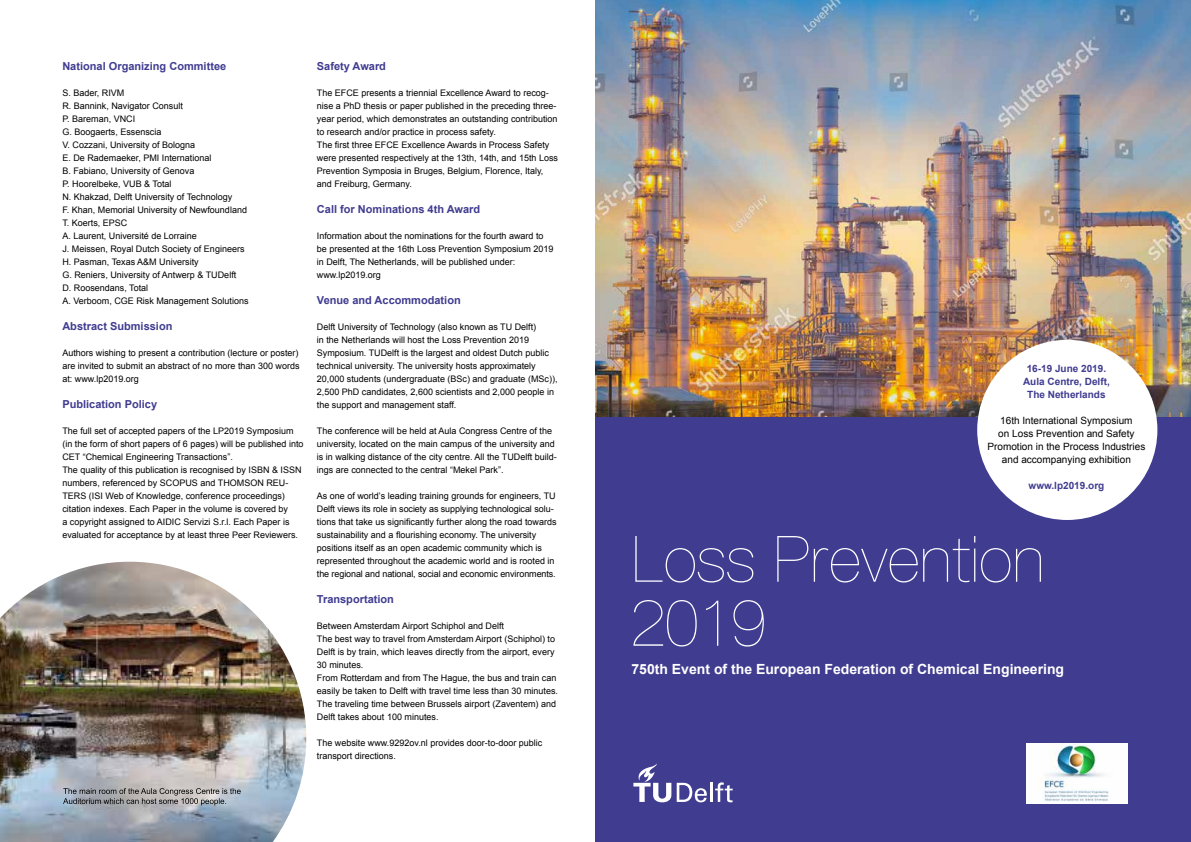
<style>
.page{position:relative;width:1191px;height:842px;background:#fff}
.page>*{position:absolute;margin:0;border:0;box-sizing:border-box;transform-origin:0 0}
.t1{font:200 64px/64px "TU Delft";color:#fff}
.t2{font:700 14px "Arial";color:#fff}
.t3{font:700 11px "Arial";color:#403c90}
.t4{font:10px/13px "Arial";color:#000;text-align:center}
.t5{font:700 10px/13px "Arial";color:#403c90;text-align:center}
.t6{font:9px/13px "Arial";color:#000}
</style>
<div class="page">
<div style="left:595px;top:416px;width:596px;height:426px;background:#403c90"></div>
<img style="left:595px;top:0;width:596px;height:416px">
<svg style="left:633px;top:764px;width:99px;height:38px"></svg>
<img style="left:0;top:562px;width:306px;height:280px">
<svg style="left:63px;top:788px;width:178px;height:17px;background:#97989c"></svg>
<div style="left:977px;top:340px;width:180px;height:180px;background:#fff;border-radius:50%"></div>
<img style="left:1026px;top:744px;width:101px;height:60px">
<p class="t3" style="left:62px;top:59px;width:165px">National Organizing Committee</p>
<p class="t6" style="left:62px;top:87px;width:188px">S. Bader, RIVM<br>R. Bannink, Navigator Consult<br>P. Bareman, VNCI<br>G. Boogaerts, Essenscia<br>V. Cozzani, University of Bologna<br>E. De Rademaeker, PMI International<br>B. Fabiano, University of Genova<br>P. Hoorelbeke, VUB &amp; Total<br>N. Khakzad, Delft University of Technology<br>F. Khan, Memorial University of Newfoundland<br>T. Koerts, EPSC<br>A. Laurent, Université de Lorraine<br>J. Meissen, Royal Dutch Society of Engineers<br>H. Pasman, Texas A&amp;M University<br>G. Reniers, University of Antwerp &amp; TUDelft<br>D. Roosendans, Total<br>A. Verboom, CGE Risk Management Solutions</p>
<p class="t3" style="left:62px;top:319px;width:112px">Abstract Submission</p>
<p class="t6" style="left:62px;top:347px;width:239px;text-align:justify">Authors wishing to present a contribution (lecture or poster) are invited to submit an abstract of no more than 300 words at: www.lp2019.org</p>
<p class="t3" style="left:62px;top:397px;width:96px">Publication Policy</p>
<p class="t6" style="left:62px;top:425px;width:243px">The full set of accepted papers of the LP2019 Symposium (in the form of short papers of 6 pages) will be published into CET “Chemical Engineering Transactions”.<br>The quality of this publication is recognised by ISBN &amp; ISSN numbers, referenced by SCOPUS and THOMSON REU-TERS (ISI Web of Knowledge, conference proceedings) citation indexes. Each Paper in the volume is covered by<br>a copyright assigned to AIDIC Servizi S.r.l. Each Paper is evaluated for acceptance by at least three Peer Reviewers.</p>
<p class="t3" style="left:317px;top:59px;width:71px">Safety Award</p>
<p class="t6" style="left:317px;top:87px;width:243px">The EFCE presents a triennial Excellence Award to recog&shy;nise a PhD thesis or paper published in the preceding three&shy;year period, which demonstrates an outstanding contribution to research and/or practice in process safety.<br>The first three EFCE Excellence Awards in Process Safety were presented respectively at the 13th, 14th, and 15th Loss Prevention Symposia in Bruges, Belgium, Florence, Italy, and Freiburg, Germany.</p>
<p class="t3" style="left:317px;top:202px;width:165px">Call for Nominations 4th Award</p>
<p class="t6" style="left:317px;top:230px;width:238px">Information about the nominations for the fourth award to be presented at the 16th Loss Prevention Symposium 2019 in Delft, The Netherlands, will be published under: www.lp2019.org</p>
<p class="t3" style="left:317px;top:293px;width:145px">Venue and Accommodation</p>
<p class="t6" style="left:317px;top:321px;width:242px">Delft University of Technology (also known as TU Delft)<br>in the Netherlands will host the Loss Prevention 2019<br>Symposium. TUDelft is the largest and oldest Dutch public technical university. The university hosts approximately 20,000 students (undergraduate (BSc) and graduate (MSc)), 2,500 PhD candidates, 2,600 scientists and 2,000 people in the support and management staff.</p>
<p class="t6" style="left:317px;top:425px;width:241px">The conference will be held at Aula Congress Centre of the university, located on the main campus of the university and is in walking distance of the city centre. All the TUDelft build&shy;ings are connected to the central “Mekel Park”.</p>
<p class="t6" style="left:317px;top:490px;width:241px">As one of world’s leading training grounds for engineers, TU Delft views its role in society as supplying technological solu&shy;tions that take us significantly further along the road towards sustainability and a flourishing economy. The university positions itself as an open academic community which is represented throughout the academic world and is rooted in the regional and national, social and economic environments.</p>
<p class="t3" style="left:317px;top:592px;width:79px">Transportation</p>
<p class="t6" style="left:317px;top:620px;width:243px">Between Amsterdam Airport Schiphol and Delft<br>The best way to travel from Amsterdam Airport (Schiphol) to Delft is by train, which leaves directly from the airport, every 30 minutes.<br>From Rotterdam and from The Hague, the bus and train can easily be taken to Delft with travel time less than 30 minutes.<br>The traveling time between Brussels airport (Zaventem) and Delft takes about 100 minutes.</p>
<p class="t6" style="left:317px;top:737px;width:227px">The website www.9292ov.nl provides door-to-door public transport directions.</p>
<p class="t5" style="left:1023px;top:363px;width:88px">16-19 June 2019.<br>Aula Centre, Delft,<br>The Netherlands</p>
<p class="t4" style="left:987px;top:414px;width:159px">16th International Symposium<br>on Loss Prevention and Safety<br>Promotion in the Process Industries and accompanying exhibition</p>
<p class="t5" style="left:1028px;top:480px;width:77px">www.lp2019.org</p>
<h1 class="t1" style="left:631px;top:526px;width:415px">Loss Prevention<br>2019</h1>
<h2 class="t2" style="left:631px;top:659px;width:434px">750th Event of the European Federation of Chemical Engineering</h2>
</div>
